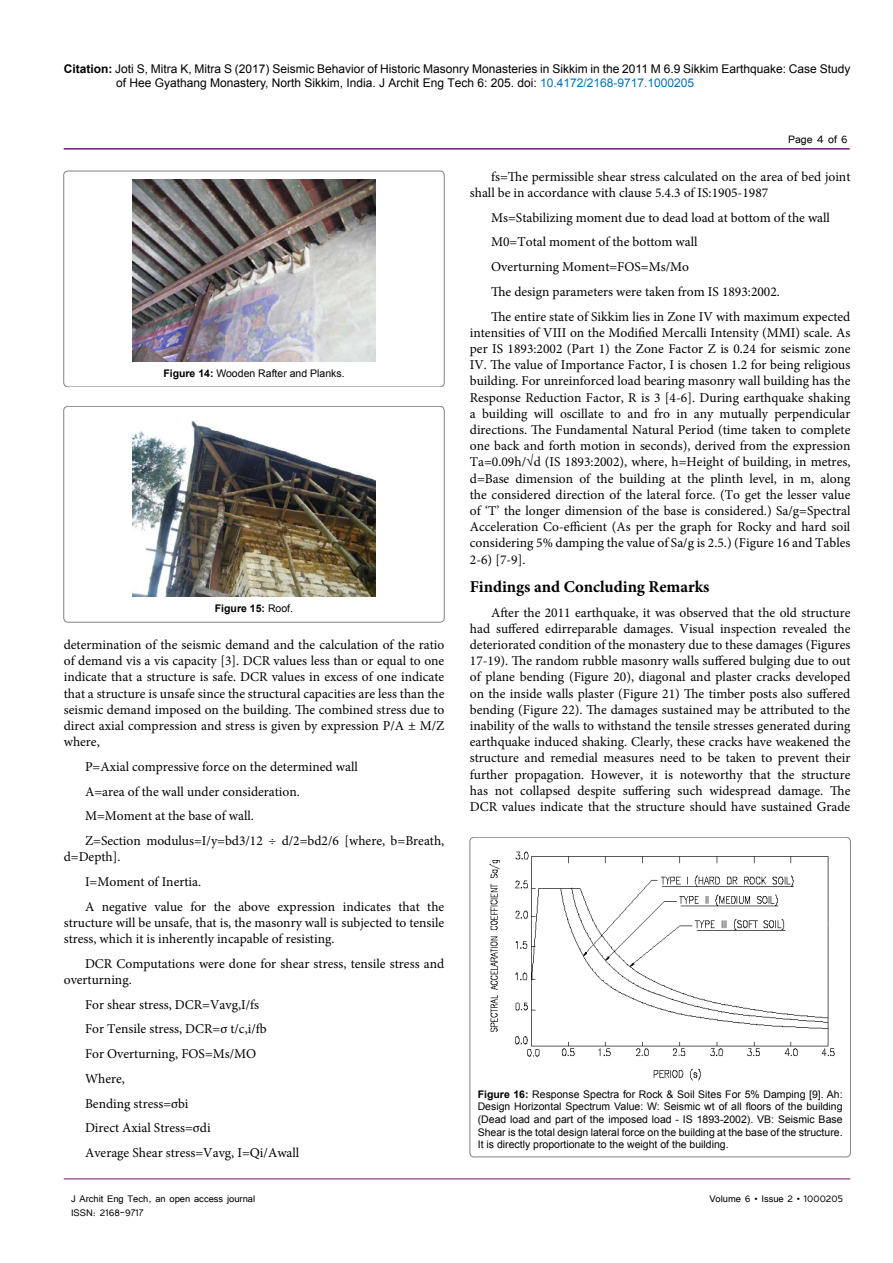
<style>
.page{position:relative;width:893px;height:1263px;background:#fff}
.page>*{position:absolute;margin:0;border:0;box-sizing:border-box;transform-origin:0 0}
.t1{font:700 16.5px "Minion Pro";color:#000}
.t2{font:13.5px/16.2px "Minion Pro";color:#000}
.t3{font:13.5px "Tunga";color:#000}
.t4{font:12px/14.4px "Arial";color:#000}
.t5{font:12px "Tunga";color:#000}
.t6{font:10.5px/12.6px "Arial";color:#000;text-align:justify}
.t7{font:700 10.5px "Arial";color:#000}
.s1{font-weight:700}
.s2{color:#0072bc}
.s3{font-weight:400}
</style>
<div class="page">
<hr style="left:64px;top:148px;width:786px;height:2px;background:#741472">
<hr style="left:64px;top:1179px;width:786px;height:1px;background:#741472">
<div style="left:64px;top:171px;width:380px;height:216px;border:1px solid #000;border-radius:4px"></div>
<img style="left:132px;top:179px;width:244px;height:182px">
<div style="left:64px;top:406px;width:380px;height:216px;border:1px solid #000;border-radius:4px"></div>
<img style="left:132px;top:420px;width:244px;height:177px">
<div style="left:470px;top:837px;width:380px;height:320px;border:1px solid #000;border-radius:4px"></div>
<img style="left:489px;top:851px;width:346px;height:230px">
<p class="t4" style="left:116px;top:61px;width:736px;text-indent:-52px"><span class="s1">Citation:</span> Joti S, Mitra K, Mitra S (2017) Seismic Behavior of Historic Masonry Monasteries in Sikkim in the 2011 M 6.9 Sikkim Earthquake: Case Study of Hee Gyathang Monastery, North Sikkim, India. J Archit Eng Tech 6: 205. doi: <span class="s2">10.4172/2168-9717.1000205</span></p>
<p class="t6" style="left:163px;top:367px;width:183px"><span class="s1">Figure 14:</span> Wooden Rafter and Planks.</p>
<p class="t7" style="left:215px;top:602px;width:80px">Figure 15: <span class="s3">Roof.</span></p>
<p class="t2" style="left:64px;top:637px;width:382px;text-align:justify">determination of the seismic demand and the calculation of the ratio of demand vis a vis capacity [3]. DCR values less than or equal to one indicate that a structure is safe. DCR values in excess of one indicate that a structure is unsafe since the structural capacities are less than the seismic demand imposed on the building. The combined stress due to direct axial compression and stress is given by expression P/A ± M/Z where,</p>
<p class="t2" style="left:85px;top:754px;width:361px;line-height:24.8px">P=Axial compressive force on the determined wall<br>A=area of the wall under consideration.<br>M=Moment at the base of wall.<br>Z=Section modulus=I/y=bd3/12 ÷ d/2=bd2/6 [where, b=Breath,</p>
<p class="t2" style="left:85px;top:845px;width:361px;line-height:24.8px;text-indent:-21px">d=Depth].<br>I=Moment of Inertia.<br>A negative value for the above expression indicates that the</p>
<p class="t2" style="left:64px;top:914px;width:382px">structure will be unsafe, that is, the masonry wall is subjected to tensile stress, which it is inherently incapable of resisting.</p>
<p class="t2" style="left:64px;top:955px;width:382px;text-indent:21px">DCR Computations were done for shear stress, tensile stress and overturning.</p>
<p class="t2" style="left:85px;top:992px;width:216px;line-height:24.8px">For shear stress, DCR=Vavg,I/fs<br>For Tensile stress, DCR=σ t/c,i/fb<br>For Overturning, FOS=Ms/MO<br>Where,<br>Bending stress=σbi<br>Direct Axial Stress=σdi<br>Average Shear stress=Vavg, I=Qi/Awall</p>
<p class="t3" style="left:788px;top:131px;width:61px">Page 4 of 6</p>
<p class="t2" style="left:470px;top:168px;width:382px;text-indent:21px">fs=The permissible shear stress calculated on the area of bed joint shall be in accordance with clause 5.4.3 of IS:1905-1987</p>
<p class="t2" style="left:491px;top:205px;width:361px;line-height:24.8px">Ms=Stabilizing moment due to dead load at bottom of the wall M0=Total moment of the bottom wall<br>Overturning Moment=FOS=Ms/Mo<br>The design parameters were taken from IS 1893:2002.<br>The entire state of Sikkim lies in Zone IV with maximum expected</p>
<p class="t2" style="left:470px;top:324px;width:382px;text-align:justify">intensities of VIII on the Modified Mercalli Intensity (MMI) scale. As per IS 1893:2002 (Part 1) the Zone Factor Z is 0.24 for seismic zone IV. The value of Importance Factor, I is chosen 1.2 for being religious building. For unreinforced load bearing masonry wall building has the Response Reduction Factor, R is 3 [4-6]. During earthquake shaking a building will oscillate to and fro in any mutually perpendicular directions. The Fundamental Natural Period (time taken to complete one back and forth motion in seconds), derived from the expression Ta=0.09h/√d (IS 1893:2002), where, h=Height of building, in metres, d=Base dimension of the building at the plinth level, in m, along the considered direction of the lateral force. (To get the lesser value of ‘T’ the longer dimension of the base is considered.) Sa/g=Spectral Acceleration Co-efficient (As per the graph for Rocky and hard soil considering 5% damping the value of Sa/g is 2.5.) (Figure 16 and Tables 2-6) [7-9].</p>
<p class="t1" style="left:470px;top:575px;width:241px">Findings and Concluding Remarks</p>
<p class="t2" style="left:470px;top:604px;width:382px;text-align:justify;text-indent:21px">After the 2011 earthquake, it was observed that the old structure had suffered edirreparable damages. Visual inspection revealed the deteriorated condition of the monastery due to these damages (Figures 17-19). The random rubble masonry walls suffered bulging due to out of plane bending (Figure 20), diagonal and plaster cracks developed on the inside walls plaster (Figure 21) The timber posts also suffered bending (Figure 22). The damages sustained may be attributed to the inability of the walls to withstand the tensile stresses generated during earthquake induced shaking. Clearly, these cracks have weakened the structure and remedial measures need to be taken to prevent their further propagation. However, it is noteworthy that the structure has not collapsed despite suffering such widespread damage. The DCR values indicate that the structure should have sustained Grade</p>
<p class="t6" style="left:478px;top:1088px;width:366px"><span class="s1">Figure 16:</span> Response Spectra for Rock &amp; Soil Sites For 5% Damping [9]. Ah:<br>Design Horizontal Spectrum Value: W: Seismic wt of all floors of the building (Dead load and part of the imposed load - IS 1893-2002). VB: Seismic Base Shear is the total design lateral force on the building at the base of the structure.<br>It is directly proportionate to the weight of the building.</p>
<p class="t5" style="left:71px;top:1190px;width:186px">J Archit Eng Tech, an open access journal</p>
<p class="t5" style="left:709px;top:1190px;width:135px">Volume 6 • Issue 2 • 1000205</p>
<p class="t5" style="left:71px;top:1205px;width:74px">ISSN: 2168-9717</p>
</div>
